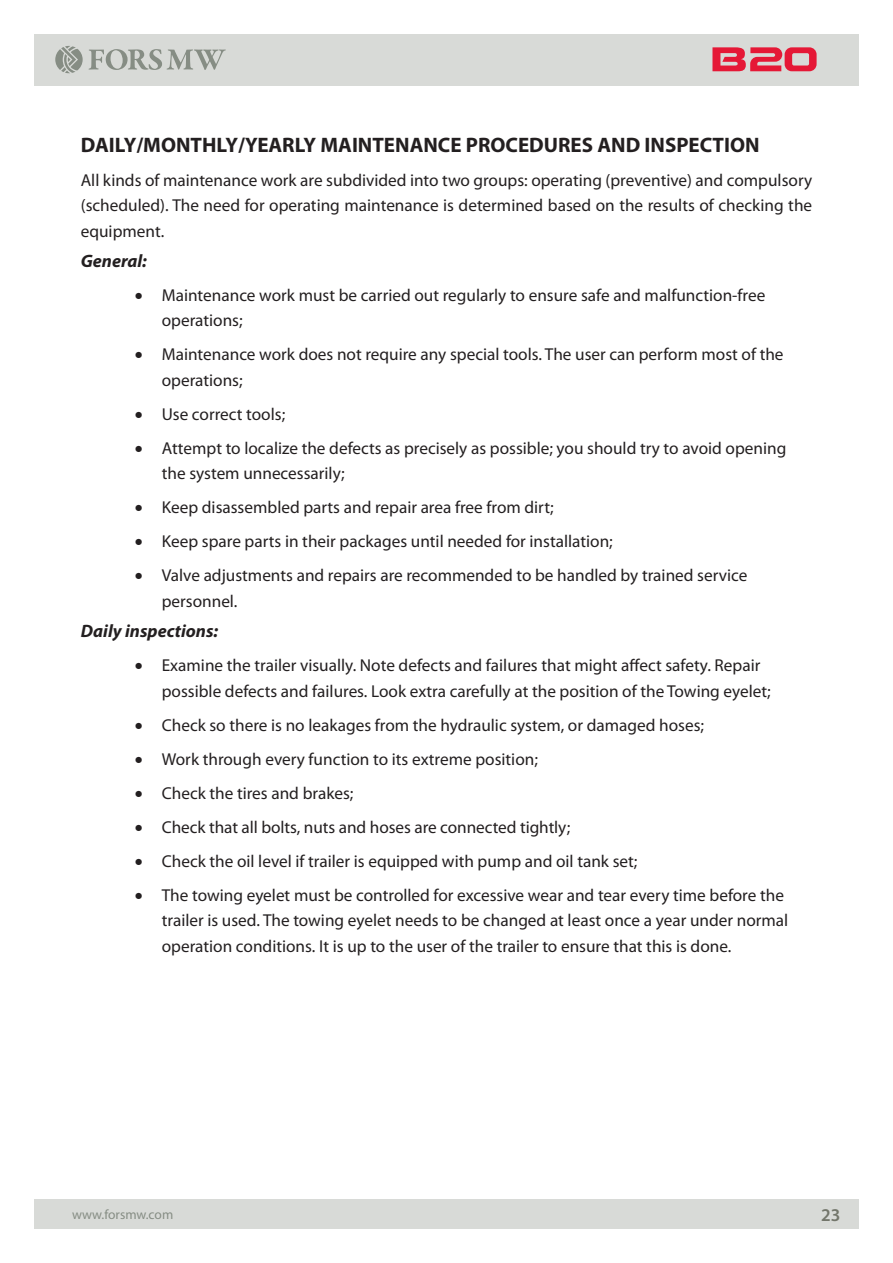
<style>
.page{position:relative;width:893px;height:1263px;background:#fff}
.page>*{position:absolute;margin:0;border:0;box-sizing:border-box;transform-origin:0 0}
.t1{font:700 21px "Myriad Pro";color:#231f20}
.t2{font:italic 700 18px "Myriad Pro";color:#231f20}
.t3{font:600 18px "Myriad Pro";color:#73766b}
.t4{font:17.25px/25.5px "Myriad Pro";color:#231f20}
.t5{font:13.5px "Myriad Pro";color:#868d84}
</style>
<div class="page">
<div style="left:34px;top:1200px;width:825px;height:29px;background:#d8dad7"></div>
<div style="left:34px;top:34px;width:825px;height:51px;background:#d8dad7"></div>
<svg style="left:712px;top:47px;width:105px;height:24px"></svg>
<svg style="left:89px;top:49px;width:137px;height:21px"></svg>
<svg style="left:55px;top:46px;width:28px;height:27px"></svg>
<p class="t1" style="left:81px;top:131px;width:680px">DAILY/MONTHLY/YEARLY MAINTENANCE PROCEDURES AND INSPECTION</p>
<p class="t4" style="left:81px;top:167px;width:733px;text-align:justify">All kinds of maintenance work are subdivided into two groups: operating (preventive) and compulsory (scheduled). The need for operating maintenance is determined based on the results of checking the equipment.</p>
<p class="t2" style="left:81px;top:249px;width:68px">General:</p>
<p class="t4" style="left:162px;top:282px;width:605px;text-indent:-27px">• Maintenance work must be carried out regularly to ensure safe and malfunction-free operations;</p>
<p class="t4" style="left:162px;top:342px;width:623px;text-indent:-27px">• Maintenance work does not require any special tools. The user can perform most of the operations;</p>
<p class="t4" style="left:135px;top:401px;width:152px">• Use correct tools;</p>
<p class="t4" style="left:162px;top:435px;width:626px;text-indent:-27px">• Attempt to localize the defects as precisely as possible; you should try to avoid opening the system unnecessarily;</p>
<p class="t4" style="left:135px;top:495px;width:420px">• Keep disassembled parts and repair area free from dirt;</p>
<p class="t4" style="left:135px;top:529px;width:479px">• Keep spare parts in their packages until needed for installation;</p>
<p class="t4" style="left:162px;top:563px;width:587px;text-indent:-27px">• Valve adjustments and repairs are recommended to be handled by trained service personnel.</p>
<p class="t2" style="left:81px;top:619px;width:139px">Daily inspections:</p>
<p class="t4" style="left:162px;top:652px;width:610px;text-indent:-27px">• Examine the trailer visually. Note defects and failures that might affect safety. Repair possible defects and failures. Look extra carefully at the position of the Towing eyelet;</p>
<p class="t4" style="left:135px;top:712px;width:571px">• Check so there is no leakages from the hydraulic system, or damaged hoses;</p>
<p class="t4" style="left:135px;top:746px;width:405px">• Work through every function to its extreme position;</p>
<p class="t4" style="left:135px;top:780px;width:220px">• Check the tires and brakes;</p>
<p class="t4" style="left:135px;top:814px;width:437px">• Check that all bolts, nuts and hoses are connected tightly;</p>
<p class="t4" style="left:135px;top:848px;width:504px">• Check the oil level if trailer is equipped with pump and oil tank set;</p>
<p class="t4" style="left:162px;top:882px;width:628px;text-indent:-27px">• The towing eyelet must be controlled for excessive wear and tear every time before the trailer is used. The towing eyelet needs to be changed at least once a year under normal operation conditions. It is up to the user of the trailer to ensure that this is done.</p>
<p class="t5" style="left:72px;top:1206px;width:103px">www.forsmw.com</p>
<p class="t3" style="left:821px;top:1203px;width:21px">23</p>
</div>
